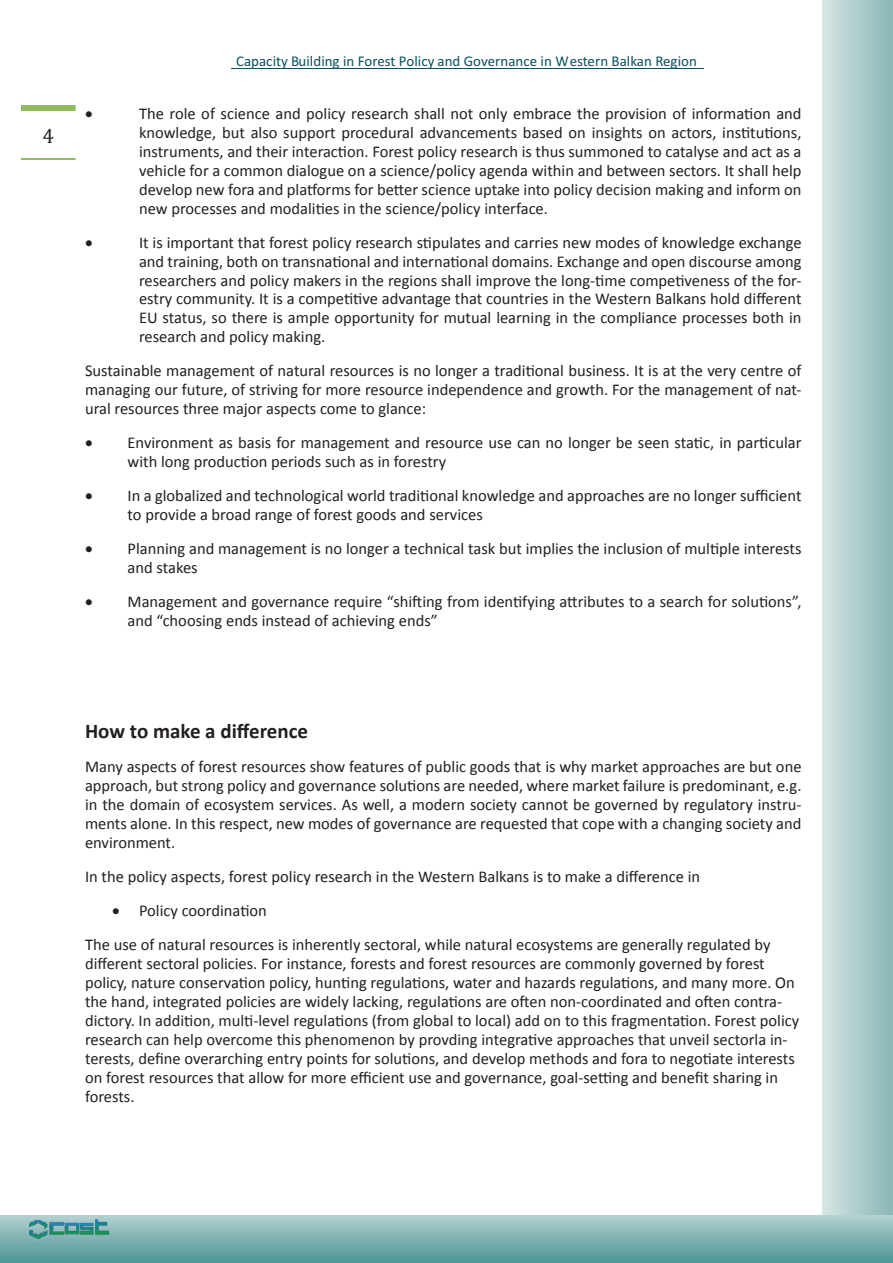
<style>
.page{position:relative;width:893px;height:1263px;background:#fff}
.page>*{position:absolute;margin:0;border:0;box-sizing:border-box;transform-origin:0 0}
.t1{font:700 21px "Calibri";color:#231f20}
.t2{font:21px "Cambria";color:#231f20}
.t3{font:16.5px/18.9px "Calibri";color:#231f20}
.t4{font:16.5px "Symbol";color:#231f20}
.t5{font:15px "Calibri";color:#0a5161}
</style>
<div class="page">
<div style="left:823px;top:0;width:70px;height:1218px;background:linear-gradient(to right,#d4e5e4,#8bb7b6)"></div>
<div style="left:0;top:1215px;width:893px;height:48px;background:linear-gradient(to bottom,#b2cfd0,#4e9795)"></div>
<img style="left:54px;top:1231px;width:55px;height:3px">
<img style="left:54px;top:1222px;width:11px;height:3px">
<svg style="left:65px;top:1219px;width:43px;height:18px"></svg>
<svg style="left:29px;top:1219px;width:25px;height:19px"></svg>
<img style="left:21px;top:159px;width:54px;height:1px">
<img style="left:21px;top:106px;width:54px;height:4px">
<hr style="left:232px;top:68px;width:472px;height:1px;background:#0a5161">
<p class="t2" style="left:42px;top:123px;width:13px">4</p>
<p class="t5" style="left:236px;top:56px;width:462px">Capacity Building in Forest Policy and Governance in Western Balkan Region</p>
<p class="t4" style="left:85px;top:102px;width:9px">•</p>
<p class="t3" style="left:139px;top:104px;width:664px;text-align:justify">The role of science and policy research shall not only embrace the provision of information and knowledge, but also support procedural advancements based on insights on actors, institutions, instruments, and their interaction. Forest policy research is thus summoned to catalyse and act as a vehicle for a common dialogue on a science/policy agenda within and between sectors. It shall help develop new fora and platforms for better science uptake into policy decision making and inform on new processes and modalities in the science/policy interface.</p>
<p class="t4" style="left:85px;top:231px;width:9px">•</p>
<p class="t3" style="left:139px;top:233px;width:664px;text-align:justify">It is important that forest policy research stipulates and carries new modes of knowledge exchange and training, both on transnational and international domains. Exchange and open discourse among researchers and policy makers in the regions shall improve the long-time competiveness of the for&shy;estry community. It is a competitive advantage that countries in the Western Balkans hold different EU status, so there is ample opportunity for mutual learning in the compliance processes both in research and policy making.</p>
<p class="t3" style="left:85px;top:362px;width:718px;text-align:justify">Sustainable management of natural resources is no longer a traditional business. It is at the very centre of managing our future, of striving for more resource independence and growth. For the management of nat&shy;ural resources three major aspects come to glance:</p>
<p class="t3" style="left:128px;top:433px;width:675px;text-indent:-43px">• Environment as basis for management and resource use can no longer be seen static, in particular with long production periods such as in forestry</p>
<p class="t3" style="left:128px;top:486px;width:675px;text-indent:-43px">• In a globalized and technological world traditional knowledge and approaches are no longer sufficient to provide a broad range of forest goods and services</p>
<p class="t3" style="left:128px;top:539px;width:675px;text-indent:-43px">• Planning and management is no longer a technical task but implies the inclusion of multiple interests and stakes</p>
<p class="t3" style="left:128px;top:592px;width:675px;text-indent:-43px">• Management and governance require “shifting from identifying attributes to a search for solutions”, and “choosing ends instead of achieving ends”</p>
<p class="t1" style="left:85px;top:718px;width:225px">How to make a difference</p>
<p class="t3" style="left:85px;top:757px;width:718px;text-align:justify">Many aspects of forest resources show features of public goods that is why market approaches are but one approach, but strong policy and governance solutions are needed, where market failure is predominant, e.g. in the domain of ecosystem services. As well, a modern society cannot be governed by regulatory instru&shy;ments alone. In this respect, new modes of governance are requested that cope with a changing society and environment.</p>
<p class="t3" style="left:85px;top:867px;width:617px">In the policy aspects, forest policy research in the Western Balkans is to make a difference in</p>
<p class="t3" style="left:85px;top:894px;width:687px;line-height:33.9px;text-indent:27px">• Policy coordination<br>The use of natural resources is inherently sectoral, while natural ecosystems are generally regulated by</p>
<p class="t3" style="left:85px;top:954px;width:716px">different sectoral policies. For instance, forests and forest resources are commonly governed by forest policy, nature conservation policy, hunting regulations, water and hazards regulations, and many more. On the hand, integrated policies are widely lacking, regulations are often non-coordinated and often contra&shy;dictory. In addition, multi-level regulations (from global to local) add on to this fragmentation. Forest policy research can help overcome this phenomenon by provding integrative approaches that unveil sectorla in&shy;terests, define overarching entry points for solutions, and develop methods and fora to negotiate interests on forest resources that allow for more efficient use and governance, goal-setting and benefit sharing in forests.</p>
</div>
